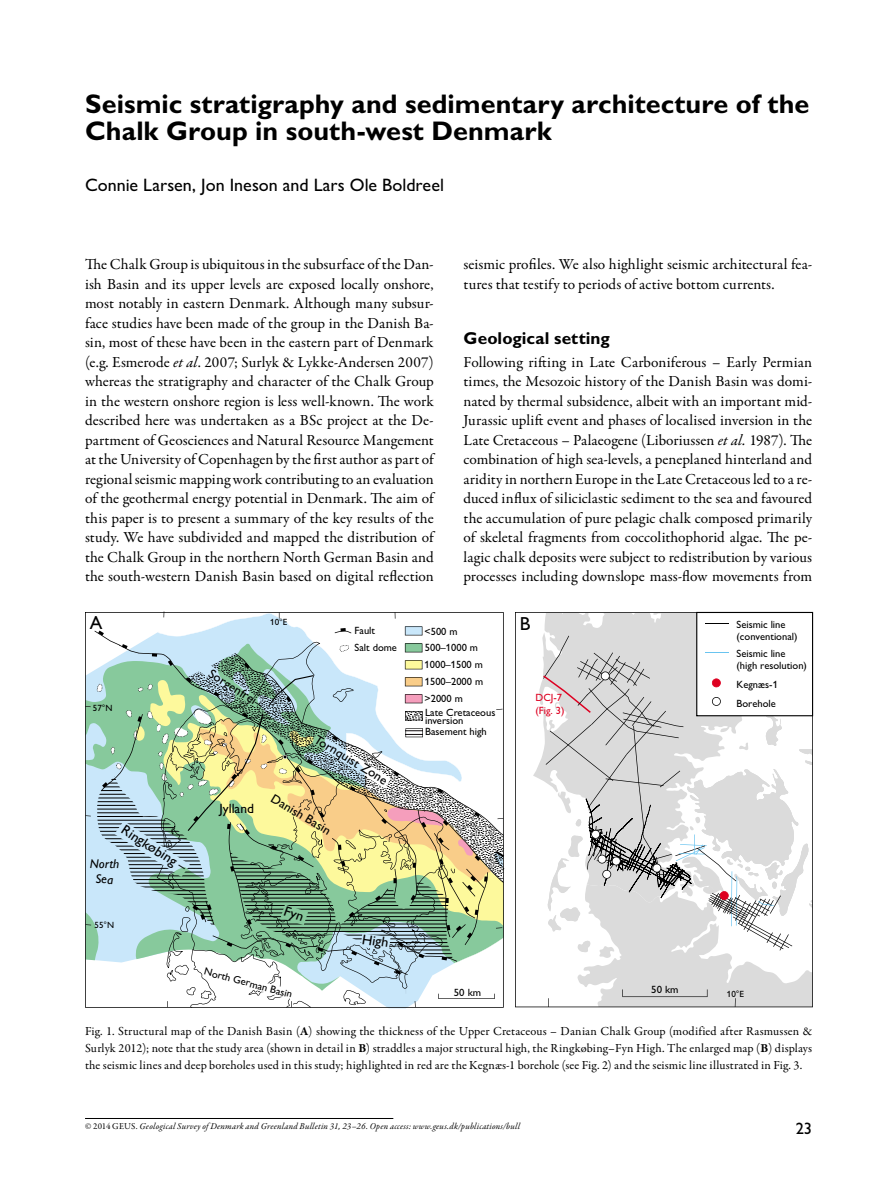
<style>
.page{position:relative;width:893px;height:1191px;background:#fff}
.page>*{position:absolute;margin:0;border:0;box-sizing:border-box;transform-origin:0 0}
.t1{font:700 27px/27px "Gill Sans Alt One";letter-spacing:.005em;color:#000}
.t2{font:18.9px "Gill Sans Alt One";color:#000}
.t3{font:18px "Gill Sans Alt One";color:#000}
.t4{font:700 17.25px "Gill Sans Alt One";letter-spacing:.005em;color:#000}
.t5{font:16.5px "Gill Sans Alt One";color:#000}
.t6{font:15.3px/19.5px "Garamond Premr Pro";letter-spacing:.005em;color:#000;text-align:justify}
.t7{font:14.1px "Gill Sans Alt One";color:#000}
.t8{font:13.5px "Gill Sans Alt One";color:#000}
.t9{font:13.05px "Gill Sans Alt One";color:#000}
.t10{font:italic 12.9px/15.5px "Gill Sans Alt One";color:#000;text-align:center}
.t11{font:12.75px "Gill Sans Alt One";color:#000}
.t12{font:12.3px/17.2px "Garamond Premr Pro";letter-spacing:.01em;color:#000;text-align:justify}
.t13{font:10.5px/16.8px "Gill Sans Alt One";color:#000}
.t14{font:10.5px/12.6px "Gill Sans Alt One";color:#de0021}
.t15{font:italic 9px "Garamond Premr Pro";letter-spacing:.025em;color:#000}
.t16{font:9px "Gill Sans Alt One";color:#000}
.s1{font-style:italic}
.s2{font-weight:700}
.s3{font-style:normal}
</style>
<div class="page">
<hr style="left:85px;top:1118px;width:308px;height:1px;background:#000">
<svg style="left:85px;top:612px;width:419px;height:48px"></svg>
<svg style="left:98px;top:630px;width:389px;height:30px"></svg>
<svg style="left:185px;top:653px;width:318px;height:7px"></svg>
<svg style="left:405px;top:643px;width:17px;height:9px"></svg>
<svg style="left:405px;top:626px;width:17px;height:9px"></svg>
<svg style="left:340px;top:645px;width:9px;height:7px"></svg>
<svg style="left:335px;top:628px;width:16px;height:5px"></svg>
<svg style="left:515px;top:612px;width:28px;height:395px"></svg>
<svg style="left:543px;top:612px;width:271px;height:395px"></svg>
<svg style="left:279px;top:612px;width:3px;height:9px"></svg>
<svg style="left:85px;top:660px;width:419px;height:347px"></svg>
<h1 class="t1" style="left:85px;top:90px;width:726px">Seismic stratigraphy and sedimentary architecture of the<br>Chalk Group in south-west Denmark</h1>
<p class="t3" style="left:85px;top:173px;width:360px">Connie Larsen, Jon Ineson and Lars Ole Boldreel</p>
<p class="t6" style="left:85px;top:255px;width:350px">The Chalk Group is ubiquitous in the subsurface of the Dan&shy;ish Basin and its upper levels are exposed locally onshore, most notably in eastern Denmark. Although many subsur&shy;face studies have been made of the group in the Danish Ba&shy;sin, most of these have been in the eastern part of Denmark (e.g. Esmerode <span class="s1">et al</span>. 2007; Surlyk &amp; Lykke-Andersen 2007) whereas the stratigraphy and character of the Chalk Group in the western onshore region is less well-known. The work described here was undertaken as a BSc project at the De&shy;partment of Geosciences and Natural Resource Mangement at the University of Copenhagen by the first author as part of regional seismic mapping work contributing to an evaluation of the geothermal energy potential in Denmark. The aim of this paper is to present a summary of the key results of the study. We have subdivided and mapped the distribution of the Chalk Group in the northern North German Basin and the south-western Danish Basin based on digital reflection</p>
<p class="t6" style="left:463px;top:255px;width:350px">seismic profiles. We also highlight seismic architectural fea&shy;tures that testify to periods of active bottom currents.</p>
<p class="t4" style="left:463px;top:326px;width:148px">Geological setting</p>
<p class="t6" style="left:463px;top:352px;width:350px">Following rifting in Late Carboniferous – Early Permian times, the Mesozoic history of the Danish Basin was domi&shy;nated by thermal subsidence, albeit with an important mid-Jurassic uplift event and phases of localised inversion in the Late Cretaceous – Palaeogene (Liboriussen <span class="s1">et al.</span> 1987). The combination of high sea-levels, a peneplaned hinterland and aridity in northern Europe in the Late Cretaceous led to a re&shy;duced influx of siliciclastic sediment to the sea and favoured the accumulation of pure pelagic chalk composed primarily of skeletal fragments from coccolithophorid algae. The pe&shy;lagic chalk deposits were subject to redistribution by various processes including downslope mass-flow movements from</p>
<p class="t2" style="left:90px;top:609px;width:14px">A</p>
<p class="t2" style="left:520px;top:610px;width:12px">B</p>
<p class="t16" style="left:270px;top:616px;width:19px">10 E</p>
<p class="t13" style="left:425px;top:622px;width:60px">&lt;500 m<br>500–1000 m<br>1000–1500 m<br>1500–2000 m &gt;2000 m</p>
<p class="t13" style="left:355px;top:622px;width:44px">Fault<br>Salt dome</p>
<p class="t9" style="left:214px;top:664px;width:63px;rotate:32deg">Sorgenfrei–</p>
<p class="t14" style="left:535px;top:691px;width:30px">DCJ-7 (Fig. 3)</p>
<p class="t16" style="left:93px;top:702px;width:21px">57°N</p>
<p class="t13" style="left:425px;top:708px;width:72px;line-height:8.1px">Late Cretaceous inversion</p>
<p class="t13" style="left:425px;top:723px;width:63px">Basement high</p>
<p class="t9" style="left:320px;top:730px;width:85px;rotate:31deg">Tornquist Zone</p>
<p class="t7" style="left:128px;top:820px;width:76px;rotate:32deg">Ringkøbing –</p>
<p class="t10" style="left:90px;top:855px;width:31px;rotate:1deg">North<br>Sea</p>
<p class="t16" style="left:95px;top:918px;width:21px">55°N</p>
<p class="t8" style="left:219px;top:799px;width:36px">Jylland</p>
<p class="t11" style="left:276px;top:790px;width:68px;rotate:30deg">Danish Basin</p>
<p class="t7" style="left:363px;top:929px;width:28px;rotate:8deg">High</p>
<p class="t13" style="left:737px;top:618px;width:62px;line-height:12px">Seismic line (conventional)</p>
<p class="t13" style="left:737px;top:647px;width:72px;line-height:12px">Seismic line (high resolution)</p>
<p class="t13" style="left:737px;top:674px;width:43px;line-height:19.2px">Kegnæs-1<br>Borehole</p>
<p class="t13" style="left:207px;top:962px;width:92px;rotate:15deg">North German Basin</p>
<p class="t12" style="left:85px;top:1022px;width:729px">Fig. 1. Structural map of the Danish Basin (<span class="s2">A</span>) showing the thickness of the Upper Cretaceous – Danian Chalk Group (modified after Rasmussen &amp; Surlyk 2012); note that the study area (shown in detail in <span class="s2">B</span>) straddles a major structural high, the Ringkøbing–Fyn High. The enlarged map (<span class="s2">B</span>) displays the seismic lines and deep boreholes used in this study; highlighted in red are the Kegnæs-1 borehole (see Fig. 2) and the seismic line illustrated in Fig. 3.</p>
<p class="t13" style="left:651px;top:981px;width:29px">50 km</p>
<p class="t13" style="left:454px;top:984px;width:29px">50 km</p>
<p class="t16" style="left:727px;top:987px;width:19px">10°E</p>
<p class="t15" style="left:85px;top:1121px;width:436px"><span class="s3">© 2014 GEUS.</span> Geological Survey of Denmark and Greenland Bulletin 31, 23–26. Open access: www.geus.dk/publications/bull</p>
<p class="t5" style="left:796px;top:1117px;width:18px">23</p>
</div>
